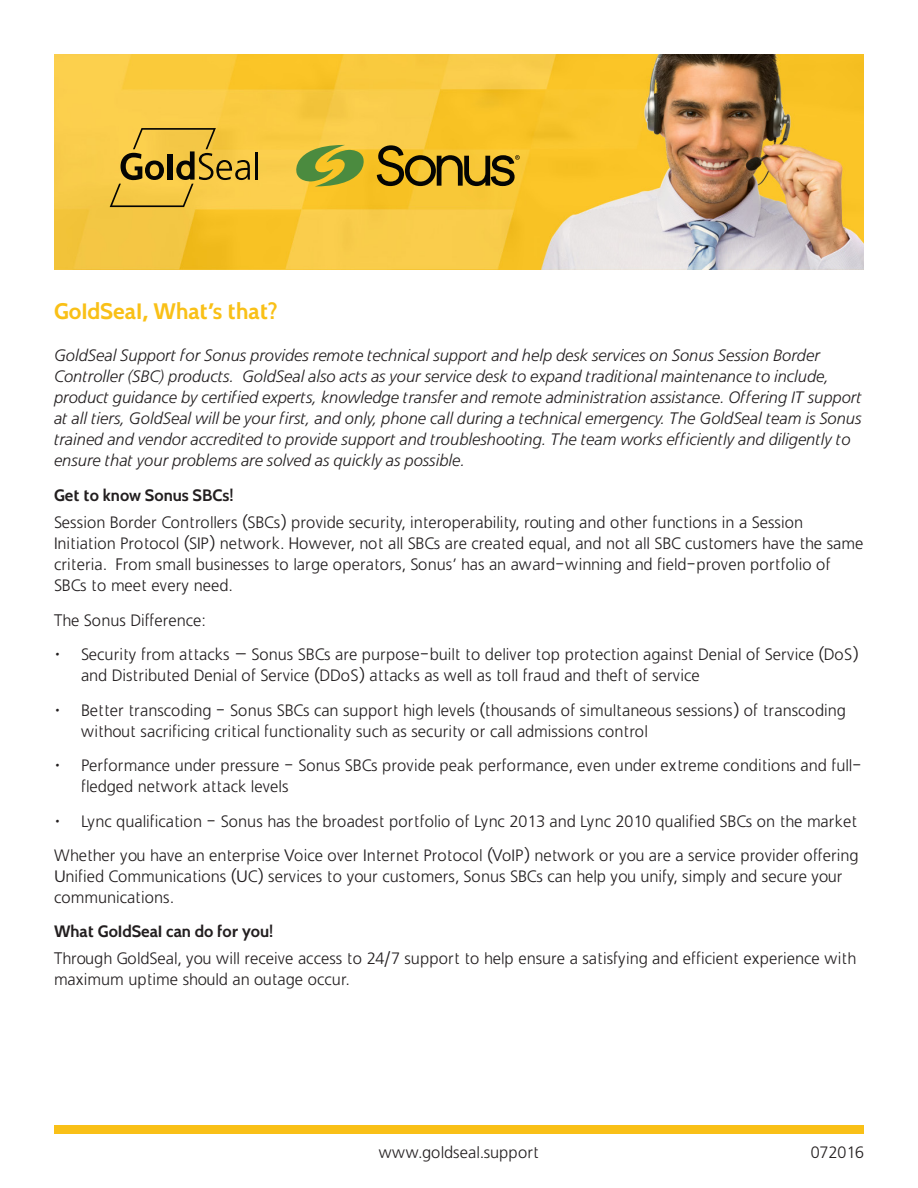
<style>
.page{position:relative;width:918px;height:1188px;background:#fff}
.page>*{position:absolute;margin:0;border:0;box-sizing:border-box;transform-origin:0 0}
.t1{font:700 22.5px "Westcon Comstor";color:#f9c017}
.t2{font:300 16.5px/21px "Westcon Comstor";color:#231f20}
.t3{font:italic 300 16.5px/21px "Westcon Comstor";color:#231f20}
.t4{font:700 16.5px "Westcon Comstor";color:#231f20}
</style>
<div class="page">
<img style="left:54px;top:54px;width:810px;height:215px">
<div style="left:54px;top:1125px;width:810px;height:9px;background:#f9c017"></div>
<svg style="left:110px;top:128px;width:140px;height:79px;background:#d2ac3d"></svg>
<hr style="left:255px;top:153px;width:3px;height:27px;background:#040503">
<svg style="left:377px;top:145px;width:143px;height:41px;background:#a98822"></svg>
<svg style="left:296px;top:145px;width:68px;height:41px;background:#9ca738"></svg>
<p class="t1" style="left:54px;top:298px;width:225px">GoldSeal, What’s that?</p>
<p class="t3" style="left:54px;top:344px;width:809px">GoldSeal Support for Sonus provides remote technical support and help desk services on Sonus Session Border Controller (SBC) products. GoldSeal also acts as your service desk to expand traditional maintenance to include, product guidance by certified experts, knowledge transfer and remote administration assistance. Offering IT support at all tiers, GoldSeal will be your first, and only, phone call during a technical emergency. The GoldSeal team is Sonus trained and vendor accredited to provide support and troubleshooting. The team works efficiently and diligently to ensure that your problems are solved as quickly as possible.</p>
<p class="t4" style="left:54px;top:485px;width:181px">Get to know Sonus SBCs!</p>
<p class="t2" style="left:54px;top:512px;width:811px">Session Border Controllers (SBCs) provide security, interoperability, routing and other functions in a Session Initiation Protocol (SIP) network. However, not all SBCs are created equal, and not all SBC customers have the same criteria. From small businesses to large operators, Sonus’ has an award-winning and field-proven portfolio of SBCs to meet every need.</p>
<p class="t2" style="left:54px;top:610px;width:153px">The Sonus Difference:</p>
<p class="t2" style="left:81px;top:644px;width:779px;text-indent:-27px">• Security from attacks – Sonus SBCs are purpose-built to deliver top protection against Denial of Service (DoS) and Distributed Denial of Service (DDoS) attacks as well as toll fraud and theft of service</p>
<p class="t2" style="left:81px;top:700px;width:766px;text-indent:-27px">• Better transcoding - Sonus SBCs can support high levels (thousands of simultaneous sessions) of transcoding without sacrificing critical functionality such as security or call admissions control</p>
<p class="t2" style="left:81px;top:755px;width:783px;text-indent:-27px">• Performance under pressure - Sonus SBCs provide peak performance, even under extreme conditions and full&shy;fledged network attack levels</p>
<p class="t2" style="left:54px;top:811px;width:805px">• Lync qualification - Sonus has the broadest portfolio of Lync 2013 and Lync 2010 qualified SBCs on the market</p>
<p class="t2" style="left:54px;top:845px;width:806px">Whether you have an enterprise Voice over Internet Protocol (VoIP) network or you are a service provider offering<br>Unified Communications (UC) services to your customers, Sonus SBCs can help you unify, simply and secure your communications.</p>
<p class="t4" style="left:54px;top:921px;width:221px">What GoldSeal can do for you!</p>
<p class="t2" style="left:54px;top:948px;width:804px">Through GoldSeal, you will receive access to 24/7 support to help ensure a satisfying and efficient experience with maximum uptime should an outage occur.</p>
<p class="t2" style="left:379px;top:1142px;width:162px">www.goldseal.support</p>
<p class="t2" style="left:811px;top:1142px;width:55px">072016</p>
</div>
